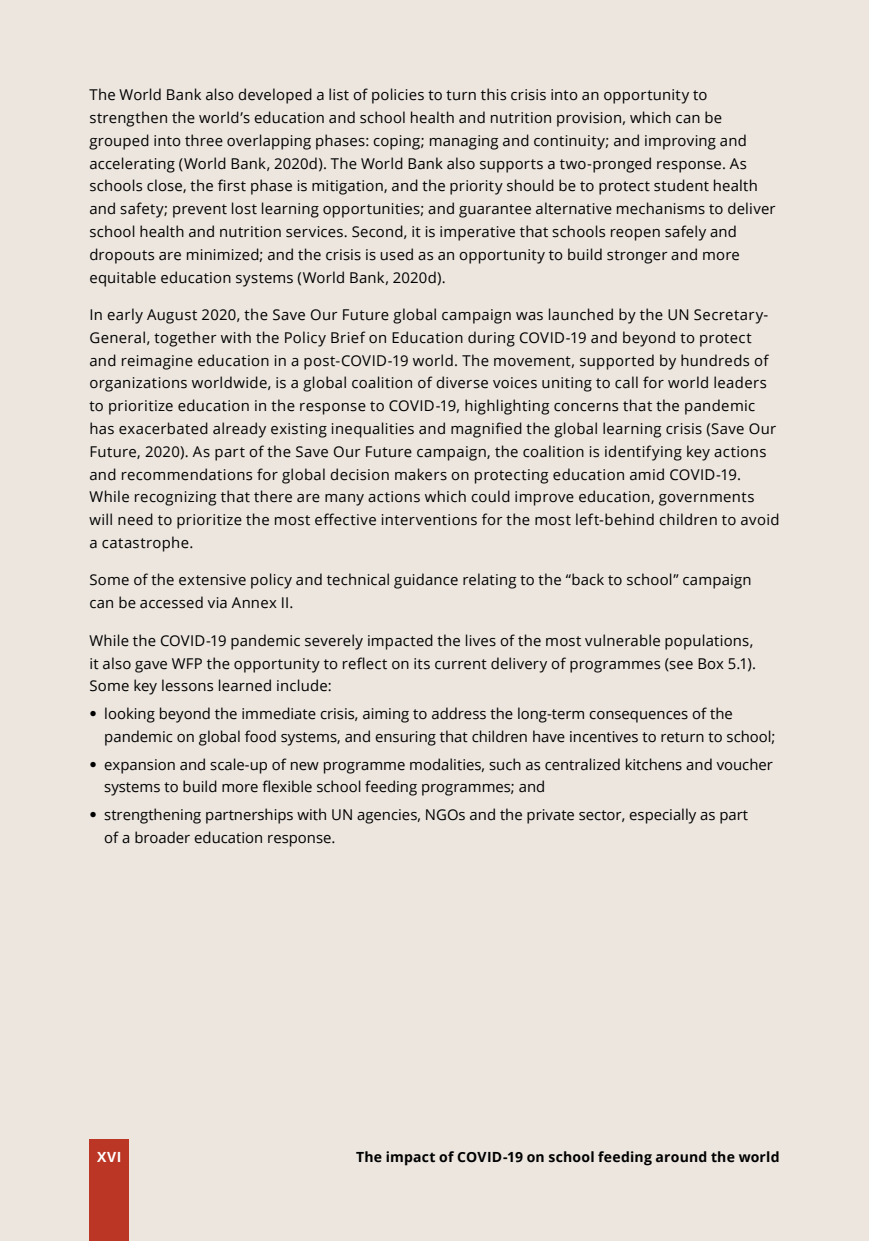
<style>
.page{position:relative;width:869px;height:1241px;background:#fff}
.page>*{position:absolute;margin:0;border:0;box-sizing:border-box;transform-origin:0 0}
.Body_text{font:14.88px/22.8px "Open Sans";letter-spacing:.015em;color:#000}
.t1{font:700 14px "Open Sans";letter-spacing:.015em;color:#000}
.t2{font:700 14px "Open Sans";color:#fff}
.s1{font-family:"Times New Roman";font-size:12.25px}
</style>
<div class="page">
<div style="left:0;top:0;width:868px;height:1240px;background:#ece6df"></div>
<div style="left:89px;top:1138px;width:40px;height:102px;background:#bb3624"></div>
<p class="Body_text" style="left:89px;top:83px;width:687px">The World Bank also developed a list of policies to turn this crisis into an opportunity to strengthen the world’s education and school health and nutrition provision, which can be grouped into three overlapping phases: coping; managing and continuity; and improving and accelerating (World Bank, 2020d). The World Bank also supports a two-pronged response. As schools close, the first phase is mitigation, and the priority should be to protect student health and safety; prevent lost learning opportunities; and guarantee alternative mechanisms to deliver school health and nutrition services. Second, it is imperative that schools reopen safely and dropouts are minimized; and the crisis is used as an opportunity to build stronger and more equitable education systems (World Bank, 2020d).</p>
<p class="Body_text" style="left:89px;top:303px;width:691px">In early August 2020, the Save Our Future global campaign was launched by the UN Secretary-General, together with the Policy Brief on Education during COVID-19 and beyond to protect and reimagine education in a post-COVID-19 world. The movement, supported by hundreds of organizations worldwide, is a global coalition of diverse voices uniting to call for world leaders to prioritize education in the response to COVID-19, highlighting concerns that the pandemic has exacerbated already existing inequalities and magnified the global learning crisis (Save Our Future, 2020). As part of the Save Our Future campaign, the coalition is identifying key actions and recommendations for global decision makers on protecting education amid COVID-19.<br>While recognizing that there are many actions which could improve education, governments will need to prioritize the most effective interventions for the most left-behind children to avoid a catastrophe.</p>
<p class="Body_text" style="left:89px;top:568px;width:663px">Some of the extensive policy and technical guidance relating to the “back to school” campaign can be accessed via Annex II.</p>
<p class="Body_text" style="left:89px;top:628px;width:668px">While the COVID-19 pandemic severely impacted the lives of the most vulnerable populations, it also gave WFP the opportunity to reflect on its current delivery of programmes (see Box 5.1).<br>Some key lessons learned include:</p>
<p class="Body_text" style="left:104px;top:702px;width:672px;text-indent:-15px"><span class="s1">●</span> looking beyond the immediate crisis, aiming to address the long-term consequences of the pandemic on global food systems, and ensuring that children have incentives to return to school;</p>
<p class="Body_text" style="left:104px;top:752px;width:669px;text-indent:-15px"><span class="s1">●</span> expansion and scale-up of new programme modalities, such as centralized kitchens and voucher systems to build more flexible school feeding programmes; and</p>
<p class="Body_text" style="left:104px;top:802px;width:645px;text-indent:-15px"><span class="s1">●</span> strengthening partnerships with UN agencies, NGOs and the private sector, especially as part of a broader education response.</p>
<p class="t2" style="left:97px;top:1147px;width:26px">XVI</p>
<p class="t1" style="left:356px;top:1147px;width:425px">The impact of COVID-19 on school feeding around the world</p>
</div>
